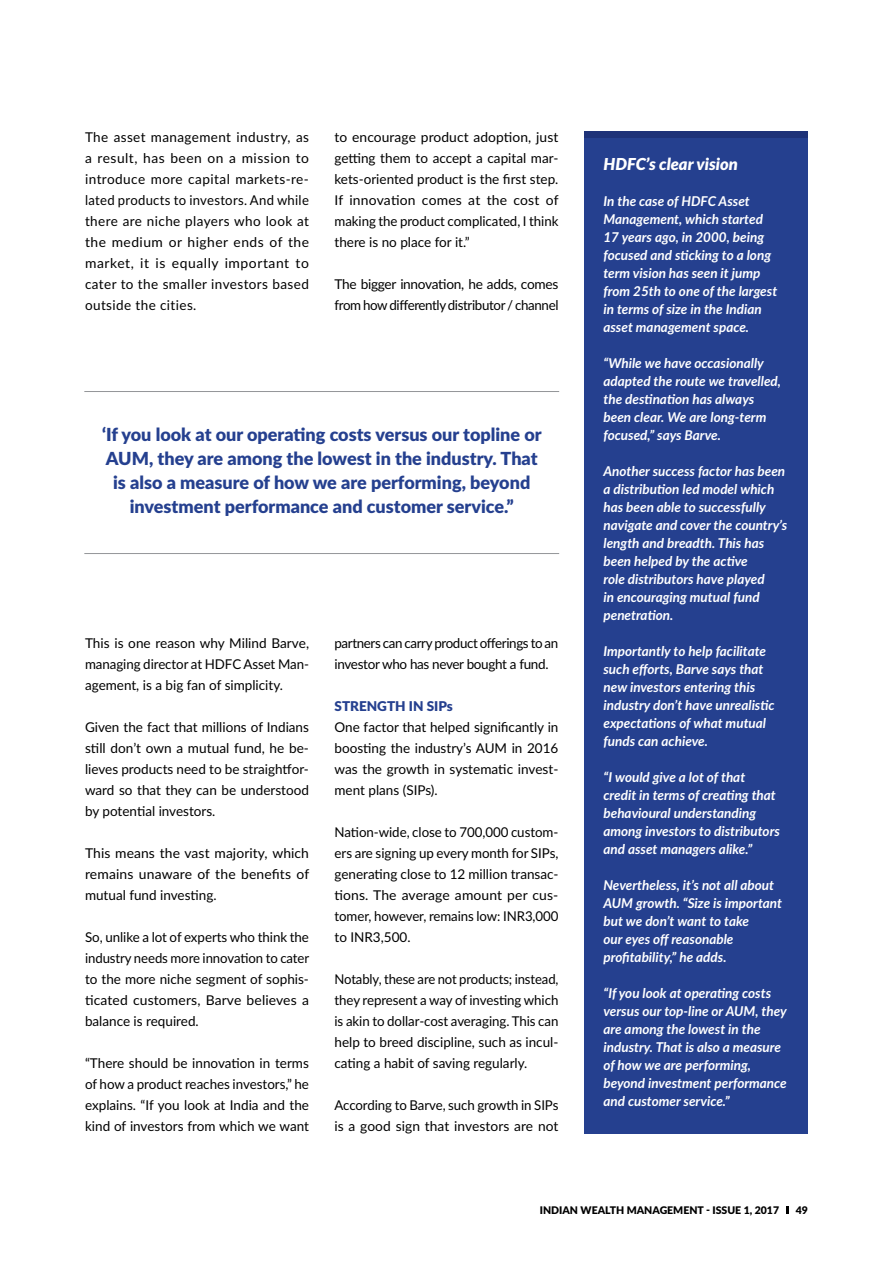
<style>
.page{position:relative;width:893px;height:1263px;background:#fff}
.page>*{position:absolute;margin:0;border:0;box-sizing:border-box;transform-origin:0 0}
.t1{font:900 18px/24px "Lato";color:#25408f;text-align:center}
.t2{font:italic 900 16.5px "Lato";color:#fff}
.t3{font:13.5px/21px "Lato";color:#000;text-align:justify}
.t4{font:italic 700 13.5px/18px "Lato";color:#fff}
.t5{font:13.5px/21px "Lato";letter-spacing:-.03em;color:#000}
.t6{font:13.5px/21px "Lato";letter-spacing:-.025em;color:#000}
.t7{font:900 13.5px "Lato";color:#25408f}
.t8{font:900 10.5px "Lato";color:#000}
</style>
<div class="page">
<svg style="left:786px;top:1207px;width:2px;height:7px"></svg>
<div style="left:584px;top:131px;width:224px;height:1003px;background:#25408f"></div>
<div style="left:584px;top:131px;width:224px;height:6px;background:#1e3278"></div>
<hr style="left:84px;top:391px;width:475px;height:1px;background:#939598">
<hr style="left:84px;top:553px;width:475px;height:1px;background:#939598">
<p class="t3" style="left:85px;top:126px;width:226px">The asset management industry, as a result, has been on a mission to introduce more capital markets-re&shy;lated products to investors. And while there are niche players who look at the medium or higher ends of the market, it is equally important to cater to the smaller investors based outside the cities.</p>
<p class="t3" style="left:334px;top:126px;width:226px">to encourage product adoption, just getting them to accept a capital mar&shy;kets-oriented product is the first step.<br>If innovation comes at the cost of making the product complicated, I think there is no place for it.”</p>
<p class="t5" style="left:334px;top:273px;width:225px">The bigger innovation, he adds, comes from how differently distributor / channel</p>
<h1 class="t1" style="left:102px;top:421px;width:441px">‘If you look at our operating costs versus our topline or AUM, they are among the lowest in the industry. That is also a measure of how we are performing, beyond investment performance and customer service.”</h1>
<p class="t3" style="left:85px;top:632px;width:226px">This is one reason why Milind Barve, managing director at HDFC Asset Man&shy;agement, is a big fan of simplicity.</p>
<p class="t3" style="left:85px;top:716px;width:225px">Given the fact that millions of Indians still don’t own a mutual fund, he be&shy;lieves products need to be straightfor&shy;ward so that they can be understood by potential investors.</p>
<p class="t3" style="left:85px;top:842px;width:226px">This means the vast majority, which remains unaware of the benefits of mutual fund investing.</p>
<p class="t3" style="left:85px;top:926px;width:226px">So, unlike a lot of experts who think the industry needs more innovation to cater to the more niche segment of sophis&shy;ticated customers, Barve believes a balance is required.</p>
<p class="t3" style="left:85px;top:1052px;width:225px">“There should be innovation in terms of how a product reaches investors,” he explains. “If you look at India and the kind of investors from which we want</p>
<p class="t6" style="left:334px;top:632px;width:225px">partners can carry product offerings to an investor who has never bought a fund.</p>
<p class="t7" style="left:334px;top:696px;width:120px">STRENGTH IN SIPs</p>
<p class="t3" style="left:334px;top:716px;width:225px">One factor that helped significantly in boosting the industry’s AUM in 2016 was the growth in systematic invest&shy;ment plans (SIPs).</p>
<p class="t3" style="left:334px;top:821px;width:225px">Nation-wide, close to 700,000 custom&shy;ers are signing up every month for SIPs, generating close to 12 million transac&shy;tions. The average amount per cus&shy;tomer, however, remains low: INR3,000 to INR3,500.</p>
<p class="t3" style="left:334px;top:968px;width:226px">Notably, these are not products; instead, they represent a way of investing which is akin to dollar-cost averaging. This can help to breed discipline, such as incul&shy;cating a habit of saving regularly.</p>
<p class="t3" style="left:334px;top:1094px;width:225px">According to Barve, such growth in SIPs is a good sign that investors are not</p>
<p class="t2" style="left:603px;top:152px;width:136px">HDFC’s clear vision</p>
<p class="t4" style="left:603px;top:191px;width:175px">In the case of HDFC Asset<br>Management, which started<br>17 years ago, in 2000, being focused and sticking to a long term vision has seen it jump from 25th to one of the largest in terms of size in the Indian asset management space.</p>
<p class="t4" style="left:603px;top:353px;width:179px">“While we have occasionally adapted the route we travelled, the destination has always been clear. We are long-term focused,” says Barve.</p>
<p class="t4" style="left:603px;top:461px;width:185px">Another success factor has been a distribution led model which has been able to successfully navigate and cover the country’s length and breadth. This has been helped by the active<br>role distributors have played<br>in encouraging mutual fund penetration.</p>
<p class="t4" style="left:603px;top:641px;width:173px">Importantly to help facilitate such efforts, Barve says that new investors entering this industry don’t have unrealistic expectations of what mutual funds can achieve.</p>
<p class="t4" style="left:603px;top:767px;width:178px">“I would give a lot of that credit in terms of creating that behavioural understanding among investors to distributors and asset managers alike.”</p>
<p class="t4" style="left:603px;top:875px;width:180px">Nevertheless, it’s not all about<br>AUM growth. “Size is important but we don’t want to take<br>our eyes off reasonable profitability,” he adds.</p>
<p class="t4" style="left:603px;top:983px;width:185px">“If you look at operating costs versus our top-line or AUM, they are among the lowest in the industry. That is also a measure of how we are performing, beyond investment performance and customer service.”</p>
<p class="t8" style="left:540px;top:1202px;width:241px">INDIAN WEALTH MANAGEMENT - ISSUE 1, 2017</p>
<p class="t8" style="left:796px;top:1202px;width:14px">49</p>
</div>
